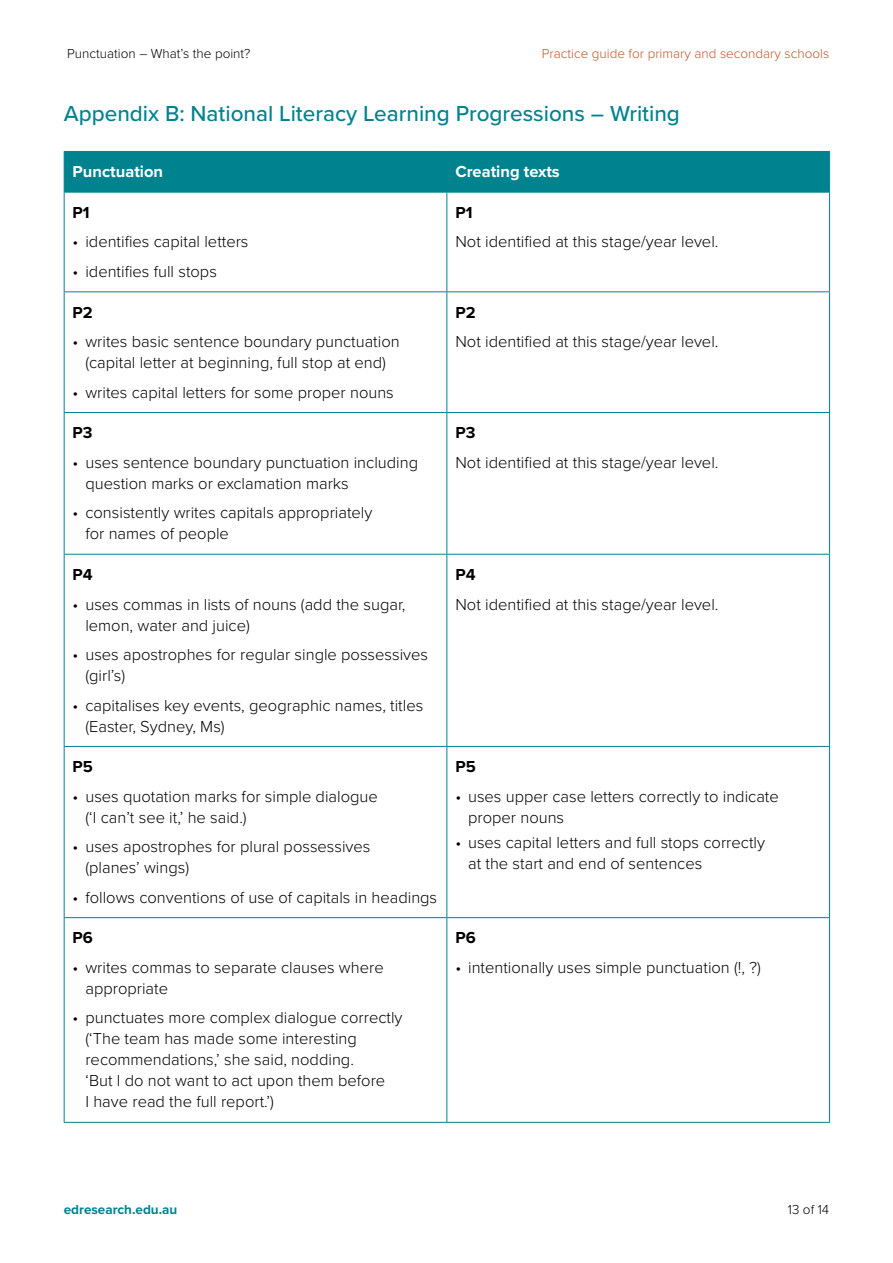
<style>
.page{position:relative;width:893px;height:1263px;background:#fff}
.page>*{position:absolute;margin:0;border:0;box-sizing:border-box;transform-origin:0 0}
.t1{font:500 22.5px "Proxima Nova";color:#01838f}
.Table_body{font:300 16.5px/21px "Proxima Nova";color:#000}
.Table_header_row{font:700 16.5px "Proxima Nova";color:#fff}
.Table_body-2{font:700 16.5px "Proxima Nova";color:#000}
.t2{font:300 13.5px "Proxima Nova";color:#c15628}
.t3{font:300 13.5px "Proxima Nova";color:#000}
.t4{font:700 13.5px "Proxima Nova";color:#01838f}
</style>
<div class="page">
<div style="left:65px;top:152px;width:764px;height:40px;background:#01838f"></div>
<hr style="left:446px;top:152px;width:1px;height:40px;background:#01838f">
<hr style="left:446px;top:192px;width:1px;height:99px;background:#01838f">
<hr style="left:64px;top:291px;width:383px;height:1px;background:#01838f">
<hr style="left:447px;top:291px;width:383px;height:1px;background:#01838f">
<hr style="left:446px;top:292px;width:1px;height:120px;background:#01838f">
<hr style="left:64px;top:412px;width:383px;height:1px;background:#01838f">
<hr style="left:447px;top:412px;width:383px;height:1px;background:#01838f">
<hr style="left:446px;top:413px;width:1px;height:141px;background:#01838f">
<hr style="left:64px;top:554px;width:383px;height:1px;background:#01838f">
<hr style="left:447px;top:554px;width:383px;height:1px;background:#01838f">
<hr style="left:446px;top:555px;width:1px;height:191px;background:#01838f">
<hr style="left:64px;top:746px;width:383px;height:1px;background:#01838f">
<hr style="left:447px;top:746px;width:383px;height:1px;background:#01838f">
<hr style="left:446px;top:747px;width:1px;height:170px;background:#01838f">
<hr style="left:64px;top:917px;width:383px;height:1px;background:#01838f">
<hr style="left:447px;top:917px;width:383px;height:1px;background:#01838f">
<hr style="left:446px;top:918px;width:1px;height:204px;background:#01838f">
<hr style="left:64px;top:1122px;width:383px;height:1px;background:#01838f">
<hr style="left:447px;top:1122px;width:383px;height:1px;background:#01838f">
<hr style="left:64px;top:192px;width:1px;height:99px;background:#01838f">
<hr style="left:829px;top:192px;width:1px;height:99px;background:#01838f">
<hr style="left:64px;top:292px;width:1px;height:120px;background:#01838f">
<hr style="left:829px;top:292px;width:1px;height:120px;background:#01838f">
<hr style="left:64px;top:413px;width:1px;height:141px;background:#01838f">
<hr style="left:829px;top:413px;width:1px;height:141px;background:#01838f">
<hr style="left:64px;top:555px;width:1px;height:191px;background:#01838f">
<hr style="left:829px;top:555px;width:1px;height:191px;background:#01838f">
<hr style="left:64px;top:747px;width:1px;height:170px;background:#01838f">
<hr style="left:829px;top:747px;width:1px;height:170px;background:#01838f">
<hr style="left:64px;top:918px;width:1px;height:204px;background:#01838f">
<hr style="left:829px;top:918px;width:1px;height:204px;background:#01838f">
<hr style="left:64px;top:151px;width:383px;height:1px;background:#01838f">
<hr style="left:64px;top:152px;width:1px;height:40px;background:#01838f">
<hr style="left:447px;top:151px;width:383px;height:1px;background:#01838f">
<hr style="left:829px;top:152px;width:1px;height:40px;background:#01838f">
<hr style="left:64px;top:192px;width:383px;height:1px;background:#01838f">
<hr style="left:447px;top:192px;width:383px;height:1px;background:#01838f">
<p class="t3" style="left:67px;top:43px;width:185px">Punctuation – What’s the point?</p>
<p class="t2" style="left:542px;top:43px;width:289px">Practice guide for primary and secondary schools</p>
<h2 class="t1" style="left:64px;top:97px;width:618px">Appendix B: National Literacy Learning Progressions – Writing</h2>
<p class="Table_header_row" style="left:73px;top:159px;width:92px">Punctuation</p>
<p class="Table_header_row" style="left:455px;top:159px;width:106px">Creating texts</p>
<p class="Table_body-2" style="left:73px;top:200px;width:19px">P1</p>
<p class="Table_body" style="left:73px;top:231px;width:177px">• identifies capital letters</p>
<p class="Table_body" style="left:73px;top:260px;width:146px">• identifies full stops</p>
<p class="Table_body-2" style="left:455px;top:200px;width:19px">P1</p>
<p class="Table_body" style="left:455px;top:231px;width:265px">Not identified at this stage/year level.</p>
<p class="Table_body-2" style="left:73px;top:300px;width:22px">P2</p>
<p class="Table_body" style="left:73px;top:330px;width:329px;text-align:center">• writes basic sentence boundary punctuation (capital letter at beginning, full stop at end)</p>
<p class="Table_body" style="left:73px;top:381px;width:323px">• writes capital letters for some proper nouns</p>
<p class="Table_body-2" style="left:73px;top:420px;width:21px">P3</p>
<p class="Table_body" style="left:85px;top:451px;width:334px;text-indent:-13px">• uses sentence boundary punctuation including question marks or exclamation marks</p>
<p class="Table_body" style="left:85px;top:501px;width:288px;text-indent:-13px">• consistently writes capitals appropriately for names of people</p>
<p class="Table_body-2" style="left:73px;top:562px;width:22px">P4</p>
<p class="Table_body" style="left:85px;top:593px;width:322px;text-indent:-13px">• uses commas in lists of nouns (add the sugar, lemon, water and juice)</p>
<p class="Table_body" style="left:85px;top:643px;width:344px;text-indent:-13px">• uses apostrophes for regular single possessives (girl’s)</p>
<p class="Table_body" style="left:85px;top:694px;width:339px;text-indent:-13px">• capitalises key events, geographic names, titles (Easter, Sydney, Ms)</p>
<p class="Table_body-2" style="left:73px;top:754px;width:22px">P5</p>
<p class="Table_body" style="left:85px;top:785px;width:294px;text-indent:-13px">• uses quotation marks for simple dialogue (‘I can’t see it,’ he said.)</p>
<p class="Table_body" style="left:85px;top:835px;width:287px;text-indent:-13px">• uses apostrophes for plural possessives (planes’ wings)</p>
<p class="Table_body" style="left:73px;top:886px;width:366px">• follows conventions of use of capitals in headings</p>
<p class="Table_body-2" style="left:73px;top:926px;width:22px">P6</p>
<p class="Table_body" style="left:85px;top:956px;width:300px;text-indent:-13px">• writes commas to separate clauses where appropriate</p>
<p class="Table_body" style="left:85px;top:1006px;width:319px;text-indent:-13px">• punctuates more complex dialogue correctly (‘The team has made some interesting recommendations,’ she said, nodding.<br>‘But I do not want to act upon them before<br>I have read the full report.’)</p>
<p class="Table_body-2" style="left:455px;top:300px;width:22px">P2</p>
<p class="Table_body" style="left:455px;top:330px;width:265px">Not identified at this stage/year level.</p>
<p class="Table_body-2" style="left:455px;top:420px;width:21px">P3</p>
<p class="Table_body" style="left:455px;top:451px;width:265px">Not identified at this stage/year level.</p>
<p class="Table_body-2" style="left:455px;top:562px;width:22px">P4</p>
<p class="Table_body" style="left:455px;top:593px;width:265px">Not identified at this stage/year level.</p>
<p class="Table_body-2" style="left:455px;top:754px;width:22px">P5</p>
<p class="Table_body" style="left:468px;top:785px;width:312px;text-indent:-13px">• uses upper case letters correctly to indicate proper nouns</p>
<p class="Table_body" style="left:468px;top:831px;width:298px;text-indent:-13px">• uses capital letters and full stops correctly at the start and end of sentences</p>
<p class="Table_body-2" style="left:455px;top:926px;width:22px">P6</p>
<p class="Table_body" style="left:455px;top:956px;width:307px">• intentionally uses simple punctuation (!, ?)</p>
<p class="t4" style="left:64px;top:1200px;width:115px">edresearch.edu.au</p>
<p class="t3" style="left:788px;top:1200px;width:43px">13 of 14</p>
</div>
